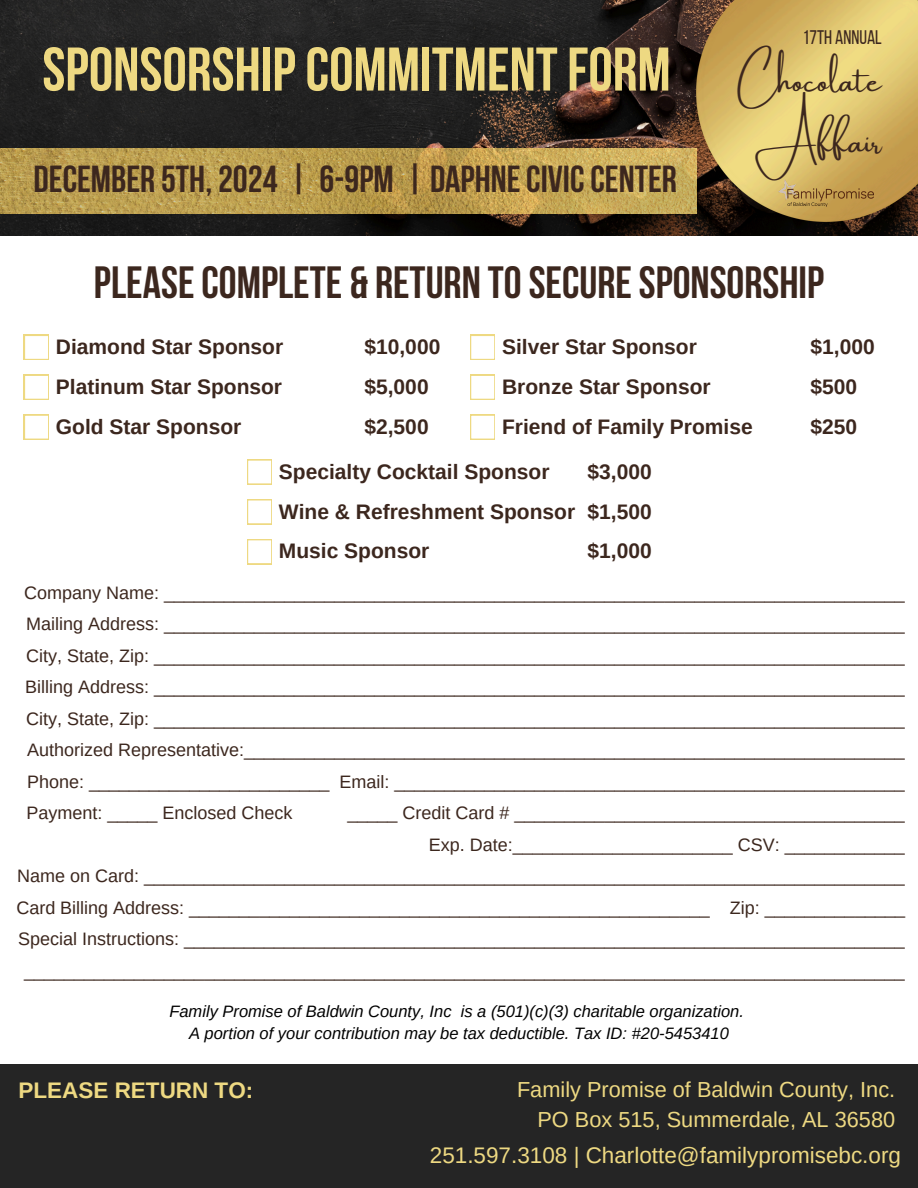
<style>
.page{position:relative;width:918px;height:1188px;background:#fff}
.page>*{position:absolute;margin:0;border:0;box-sizing:border-box;transform-origin:0 0}
.t1{font:700 61.5px "Bebas Neue";color:#eed982}
.t2{font:700 45px "Bebas Neue";color:#3c271e}
.t3{font:700 37.5px "Bebas Neue";color:#3c271e}
.t4{font:31.05px/60.3px "Amsterdam One";color:#3c271e;text-align:center}
.t5{font:22.5px "Arimo";color:#eed982}
.t6{font:700 22.5px "Arimo";color:#eed982}
.t7{font:21.75px "Arimo";color:#eed982}
.t8{font:700 21px "Arimo";color:#3c271e}
.t9{font:19.65px "Bebas Neue";color:#3c271e}
.t10{font:18px/31.5px "Arimo";color:#3c271e}
.t11{font:italic 16.5px "Arimo";color:#000}
</style>
<div class="page">
<img style="left:0;top:0;width:918px;height:235px">
<img style="left:697px;top:0;width:221px;height:221px">
<img style="left:778px;top:179px;width:96px;height:27px">
<img style="left:0;top:148px;width:697px;height:66px">
<svg style="left:24px;top:335px;width:25px;height:25px"></svg>
<svg style="left:24px;top:375px;width:25px;height:25px"></svg>
<div style="left:24px;top:415px;width:25px;height:25px;background:#eed982"></div>
<svg style="left:25px;top:415px;width:23px;height:24px"></svg>
<svg style="left:470px;top:335px;width:25px;height:25px"></svg>
<svg style="left:470px;top:375px;width:25px;height:25px"></svg>
<div style="left:470px;top:415px;width:25px;height:25px;background:#eed982"></div>
<svg style="left:471px;top:415px;width:24px;height:24px"></svg>
<div style="left:247px;top:460px;width:25px;height:25px;background:#eed982"></div>
<svg style="left:248px;top:460px;width:24px;height:24px"></svg>
<svg style="left:247px;top:499px;width:25px;height:25px"></svg>
<svg style="left:247px;top:539px;width:25px;height:25px"></svg>
<div style="left:0;top:1064px;width:918px;height:124px;background:#252525"></div>
<h4 class="t1" style="left:42px;top:44px;width:630px">SPONSORSHIPCOMMITMENTFORM</h4>
<p class="t3" style="left:34px;top:164px;width:645px">DECEMBER 5TH, 2024 | 6-9PM | DAPHNECIVICCENTER</p>
<p class="t9" style="left:803px;top:30px;width:80px">17TH ANNUAL</p>
<h3 class="t4" style="left:737px;top:53px;width:146px">Chocolate<br>Affair</h3>
<p class="t2" style="left:94px;top:265px;width:732px">PLEASECOMPLETE &amp; RETURN TOSECURE SPONSORSHIP</p>
<h6 class="t8" style="left:56px;top:335px;width:229px">Diamond Star Sponsor</h6>
<h6 class="t8" style="left:364px;top:335px;width:77px">$10,000</h6>
<h6 class="t8" style="left:56px;top:375px;width:228px">Platinum Star Sponsor</h6>
<h6 class="t8" style="left:364px;top:375px;width:66px">$5,000</h6>
<h6 class="t8" style="left:56px;top:415px;width:187px">Gold Star Sponsor</h6>
<h6 class="t8" style="left:364px;top:415px;width:66px">$2,500</h6>
<h6 class="t8" style="left:502px;top:335px;width:196px">Silver Star Sponsor</h6>
<h6 class="t8" style="left:811px;top:335px;width:66px">$1,000</h6>
<h6 class="t8" style="left:502px;top:375px;width:210px">Bronze Star Sponsor</h6>
<h6 class="t8" style="left:811px;top:375px;width:48px">$500</h6>
<p class="t8" style="left:502px;top:415px;width:252px">Friend of Family Promise</p>
<p class="t8" style="left:811px;top:415px;width:48px">$250</p>
<p class="t8" style="left:279px;top:460px;width:272px">Specialty Cocktail Sponsor</p>
<p class="t8" style="left:588px;top:460px;width:66px">$3,000</p>
<p class="t8" style="left:279px;top:500px;width:298px">Wine &amp; Refreshment Sponsor</p>
<p class="t8" style="left:588px;top:500px;width:66px">$1,500</p>
<p class="t8" style="left:279px;top:539px;width:152px">Music Sponsor</p>
<p class="t8" style="left:588px;top:539px;width:66px">$1,000</p>
<p class="t10" style="left:24px;top:577px;width:882px">Company Name: __________________________________________________________________________</p>
<h2 class="t10" style="left:26px;top:608px;width:880px">Mailing Address: __________________________________________________________________________<br>City, State, Zip: ___________________________________________________________________________</h2>
<h6 class="t10" style="left:25px;top:671px;width:881px">Billing Address: ___________________________________________________________________________<br>City, State, Zip: ___________________________________________________________________________</h6>
<h6 class="t10" style="left:27px;top:734px;width:879px">Authorized Representative:__________________________________________________________________</h6>
<h6 class="t10" style="left:26px;top:766px;width:880px">Phone: ________________________ Email: ___________________________________________________<br>Payment: _____ Enclosed Check</h6>
<h6 class="t10" style="left:348px;top:797px;width:559px">_____ Credit Card # _______________________________________</h6>
<h6 class="t10" style="left:429px;top:829px;width:478px">Exp. Date:______________________ CSV: ____________</h6>
<h6 class="t10" style="left:17px;top:860px;width:889px">Name on Card: ____________________________________________________________________________</h6>
<h6 class="t10" style="left:16px;top:892px;width:890px">Card Billing Address: ____________________________________________________ Zip: ______________</h6>
<h6 class="t10" style="left:18px;top:923px;width:888px">Special Instructions: ________________________________________________________________________</h6>
<h6 class="t10" style="left:24px;top:955px;width:882px">________________________________________________________________________________________</h6>
<p class="t11" style="left:169px;top:1002px;width:576px">Family Promise of Baldwin County, Inc is a (501)(c)(3) charitable organization.</p>
<p class="t11" style="left:189px;top:1024px;width:541px">A portion of your contribution may be tax deductible. Tax ID: #20-5453410</p>
<p class="t7" style="left:517px;top:1077px;width:380px">Family Promise of Baldwin County, Inc.</p>
<p class="t7" style="left:537px;top:1108px;width:359px">PO Box 515, Summerdale, AL 36580</p>
<p class="t5" style="left:430px;top:1143px;width:473px">251.597.3108 | Charlotte@familypromisebc.org</p>
<h5 class="t6" style="left:19px;top:1078px;width:236px">PLEASE RETURN TO:</h5>
</div>
